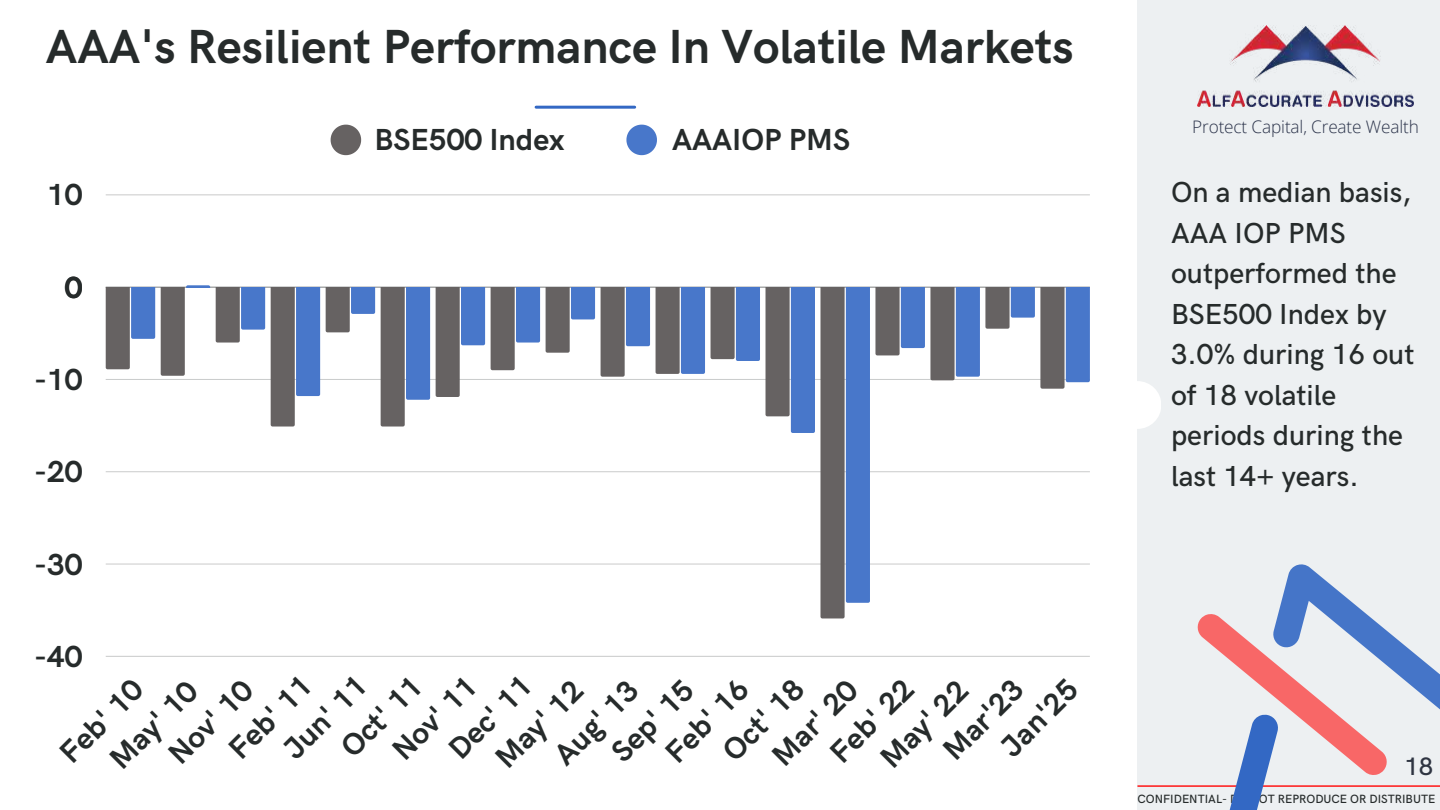
<style>
.page{position:relative;width:1440px;height:810px;background:#fff}
.page>*{position:absolute;margin:0;border:0;box-sizing:border-box;transform-origin:0 0}
.t1{font:700 48px "HK Grotesk";color:#262b2b}
.t2{font:700 30.5px "HK Grotesk";color:#262b2b}
.t3{font:500 29px/40.5px "HK Grotesk";color:#262b2b}
.t4{font:500 25.3px "HK Grotesk";color:#2f3542}
.t5{font:300 17.2px "Open Sans";letter-spacing:-.01em;color:#2b334a}
.t6{font:500 12px "HK Grotesk";color:#262b2b}
</style>
<div class="page">
<svg style="left:331px;top:125px;width:30px;height:30px"></svg>
<svg style="left:626px;top:125px;width:31px;height:30px"></svg>
<hr style="left:106px;top:656px;width:984px;height:1px;background:#d1d2d2">
<hr style="left:106px;top:564px;width:984px;height:1px;background:#e2e2e2">
<hr style="left:106px;top:471px;width:984px;height:1px;background:#d6d7d7">
<hr style="left:106px;top:379px;width:984px;height:1px;background:#cbcdcd">
<hr style="left:106px;top:287px;width:984px;height:1px;background:#262b2b;opacity:.6">
<hr style="left:106px;top:195px;width:984px;height:1px;background:#ebebeb">
<svg style="left:106px;top:287px;width:49px;height:82px"></svg>
<svg style="left:161px;top:285px;width:49px;height:91px"></svg>
<svg style="left:216px;top:287px;width:49px;height:56px;background:#71809f"></svg>
<svg style="left:271px;top:287px;width:49px;height:140px;background:#6f7f9e"></svg>
<svg style="left:326px;top:287px;width:49px;height:45px"></svg>
<svg style="left:381px;top:287px;width:49px;height:140px;background:#6c7d9e"></svg>
<svg style="left:436px;top:287px;width:49px;height:110px"></svg>
<svg style="left:491px;top:287px;width:49px;height:83px"></svg>
<svg style="left:546px;top:287px;width:49px;height:66px"></svg>
<svg style="left:601px;top:287px;width:49px;height:90px"></svg>
<svg style="left:656px;top:287px;width:49px;height:87px;background:#5b7099"></svg>
<svg style="left:711px;top:287px;width:49px;height:74px;background:#5d729b"></svg>
<svg style="left:766px;top:287px;width:324px;height:331px"></svg>
<div style="left:1137px;top:0;width:303px;height:810px;background:#edf0f2"></div>
<img style="left:1197px;top:26px;width:217px;height:80px">
<hr style="left:1137px;top:785px;width:303px;height:2px;background:#ff1616">
<div style="left:1114px;top:381px;width:47px;height:48px;background:#fff;border-radius:50%"></div>
<hr style="left:536px;top:106px;width:99px;height:3px;background:#3368c4">
<svg style="left:1288px;top:564px;width:152px;height:223px"></svg>
<svg style="left:1138px;top:575px;width:253px;height:235px"></svg>
<h1 class="t1" style="left:46px;top:20px;width:1029px">AAA's Resilient Performance In Volatile Markets</h1>
<p class="t2" style="left:47px;top:178px;width:37px">10</p>
<p class="t2" style="left:65px;top:270px;width:19px">0</p>
<p class="t2" style="left:34px;top:362px;width:50px">-10</p>
<p class="t2" style="left:34px;top:455px;width:50px">-20</p>
<p class="t2" style="left:34px;top:547px;width:50px">-30</p>
<p class="t2" style="left:34px;top:639px;width:50px">-40</p>
<p class="t2" style="left:375px;top:123px;width:192px">BSE500 Index</p>
<p class="t2" style="left:672px;top:123px;width:179px">AAAIOP PMS</p>
<p class="t2" style="left:823px;top:745px;width:105px;rotate:-45deg">Feb' 22</p>
<p class="t2" style="left:222px;top:742px;width:105px;rotate:-45deg">Feb' 11</p>
<p class="t2" style="left:442px;top:742px;width:105px;rotate:-45deg">Dec' 11</p>
<p class="t2" style="left:53px;top:746px;width:105px;rotate:-45deg">Feb' 10</p>
<p class="t2" style="left:716px;top:743px;width:102px;rotate:-45deg">Oct' 18</p>
<p class="t2" style="left:277px;top:742px;width:105px;rotate:-45deg">Jun' 11</p>
<p class="t2" style="left:386px;top:743px;width:107px;rotate:-45deg">Nov' 11</p>
<p class="t2" style="left:658px;top:745px;width:105px;rotate:-45deg">Feb' 16</p>
<p class="t2" style="left:334px;top:740px;width:102px;rotate:-45deg">Oct' 11</p>
<p class="t2" style="left:162px;top:747px;width:107px;rotate:-45deg">Nov' 10</p>
<p class="t2" style="left:936px;top:742px;width:101px;rotate:-45deg">Mar'23</p>
<p class="t2" style="left:765px;top:748px;width:108px;rotate:-45deg">Mar' 20</p>
<p class="t2" style="left:994px;top:739px;width:96px;rotate:-45deg">Jan'25</p>
<p class="t2" style="left:605px;top:745px;width:104px;rotate:-45deg">Sep' 15</p>
<p class="t2" style="left:488px;top:751px;width:111px;rotate:-45deg">May' 12</p>
<p class="t2" style="left:873px;top:751px;width:111px;rotate:-45deg">May' 22</p>
<p class="t2" style="left:547px;top:747px;width:106px;rotate:-45deg">Aug' 13</p>
<p class="t2" style="left:103px;top:752px;width:111px;rotate:-45deg">May' 10</p>
<p class="t5" style="left:1192px;top:114px;width:228px">Protect Capital, Create Wealth</p>
<p class="t3" style="left:1171px;top:173px;width:245px">On a median basis,<br>AAA IOP PMS outperformed the<br>BSE500 Index by<br>3.0% during 16 out of 18 volatile periods during the last 14+ years.</p>
<p class="t4" style="left:1404px;top:752px;width:30px">18</p>
<p class="t6" style="left:1137px;top:793px;width:299px">CONFIDENTIAL- DO NOT REPRODUCE OR DISTRIBUTE</p>
</div>
